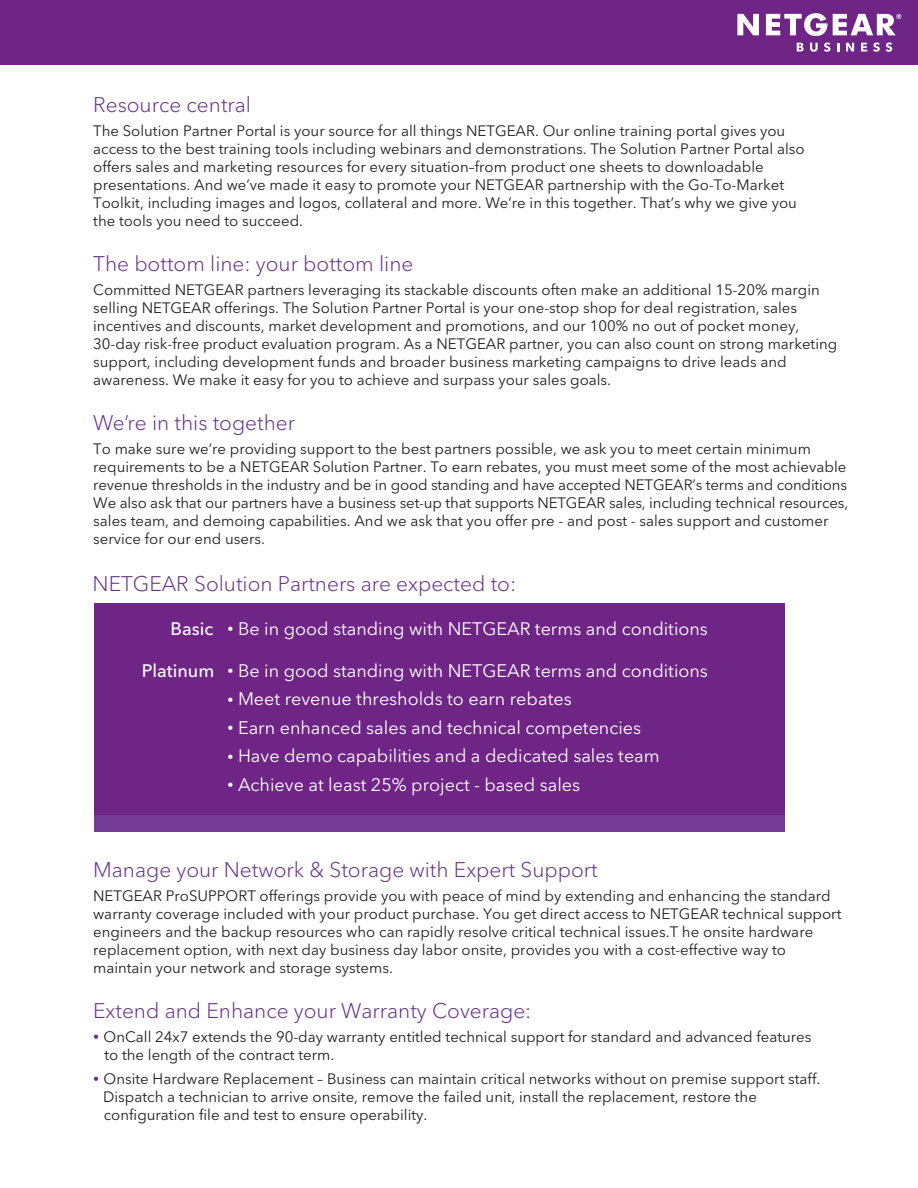
<style>
.page{position:relative;width:918px;height:1188px;background:#fff}
.page>*{position:absolute;margin:0;border:0;box-sizing:border-box;transform-origin:0 0}
.t1{font:300 21px "Avenir Next LT Pro";color:#653088}
.t2{font:18px "Avenir Next LT Pro";color:#fff}
.t3{font:500 18px "Avenir Next LT Pro";color:#fff}
.t4{font:15px/18px "Avenir Next LT Pro";color:#231f20}
.s1{font-size:12px}
.s2{font-size:12px;color:#653088}
</style>
<div class="page">
<div style="left:94px;top:603px;width:690px;height:213px;background:#6e2585"></div>
<div style="left:94px;top:815px;width:690px;height:16px;background:#733b96"></div>
<div style="left:0;top:0;width:918px;height:65px;background:#6e2585"></div>
<svg style="left:797px;top:43px;width:7px;height:8px"></svg>
<svg style="left:810px;top:43px;width:8px;height:9px"></svg>
<svg style="left:824px;top:42px;width:6px;height:10px"></svg>
<svg style="left:837px;top:43px;width:2px;height:8px"></svg>
<svg style="left:846px;top:43px;width:8px;height:8px"></svg>
<svg style="left:861px;top:43px;width:6px;height:8px"></svg>
<svg style="left:873px;top:42px;width:7px;height:10px"></svg>
<svg style="left:886px;top:42px;width:6px;height:10px"></svg>
<svg style="left:833px;top:14px;width:68px;height:21px"></svg>
<svg style="left:766px;top:13px;width:61px;height:23px"></svg>
<svg style="left:737px;top:14px;width:22px;height:21px"></svg>
<h1 class="t1" style="left:93px;top:92px;width:159px">Resource central</h1>
<p class="t4" style="left:93px;top:121px;width:713px">The Solution Partner Portal is your source for all things NETGEAR. Our online training portal gives you access to the best training tools including webinars and demonstrations. The Solution Partner Portal also offers sales and marketing resources for every situation–from product one sheets to downloadable presentations. And we’ve made it easy to promote your NETGEAR partnership with the Go-To-Market Toolkit, including images and logos, collateral and more. We’re in this together. That’s why we give you the tools you need to succeed.</p>
<h1 class="t1" style="left:93px;top:251px;width:322px">The bottom line: your bottom line</h1>
<p class="t4" style="left:93px;top:280px;width:746px">Committed NETGEAR partners leveraging its stackable discounts often make an additional 15-20% margin selling NETGEAR offerings. The Solution Partner Portal is your one-stop shop for deal registration, sales incentives and discounts, market development and promotions, and our 100% no out of pocket money, 30-day risk-free product evaluation program. As a NETGEAR partner, you can also count on strong marketing support, including development funds and broader business marketing campaigns to drive leads and awareness. We make it easy for you to achieve and surpass your sales goals.</p>
<h1 class="t1" style="left:93px;top:410px;width:203px">We’re in this together</h1>
<p class="t4" style="left:93px;top:439px;width:757px">To make sure we’re providing support to the best partners possible, we ask you to meet certain minimum requirements to be a NETGEAR Solution Partner. To earn rebates, you must meet some of the most achievable revenue thresholds in the industry and be in good standing and have accepted NETGEAR’s terms and conditions We also ask that our partners have a business set-up that supports NETGEAR sales, including technical resources, sales team, and demoing capabilities. And we ask that you offer pre - and post - sales support and customer service for our end users.</p>
<h1 class="t1" style="left:93px;top:571px;width:425px">NETGEAR Solution Partners are expected to:</h1>
<p class="t2" style="left:228px;top:613px;width:482px"><span class="s1">•</span> Be in good standing with NETGEAR terms and conditions</p>
<p class="t2" style="left:228px;top:655px;width:482px"><span class="s1">•</span> Be in good standing with NETGEAR terms and conditions</p>
<p class="t2" style="left:228px;top:684px;width:346px"><span class="s1">•</span> Meet revenue thresholds to earn rebates</p>
<p class="t2" style="left:228px;top:712px;width:415px"><span class="s1">•</span> Earn enhanced sales and technical competencies</p>
<p class="t2" style="left:228px;top:741px;width:434px"><span class="s1">•</span> Have demo capabilities and a dedicated sales team</p>
<p class="t2" style="left:228px;top:769px;width:354px"><span class="s1">•</span> Achieve at least 25% project - based sales</p>
<p class="t3" style="left:171px;top:613px;width:44px">Basic</p>
<p class="t3" style="left:142px;top:655px;width:74px">Platinum</p>
<h1 class="t1" style="left:93px;top:858px;width:506px">Manage your Network &amp; Storage with Expert Support</h1>
<p class="t4" style="left:93px;top:887px;width:750px">NETGEAR ProSUPPORT offerings provide you with peace of mind by extending and enhancing the standard warranty coverage included with your product purchase. You get direct access to NETGEAR technical support engineers and the backup resources who can rapidly resolve critical technical issues.T he onsite hardware replacement option, with next day business day labor onsite, provides you with a cost-effective way to maintain your network and storage systems.</p>
<h1 class="t1" style="left:93px;top:999px;width:440px">Extend and Enhance your Warranty Coverage:</h1>
<p class="t4" style="left:104px;top:1028px;width:709px;text-indent:-11px"><span class="s2">•</span> OnCall 24x7 extends the 90-day warranty entitled technical support for standard and advanced features to the length of the contract term.</p>
<p class="t4" style="left:103px;top:1070px;width:719px;text-indent:-10px"><span class="s2">•</span> Onsite Hardware Replacement – Business can maintain critical networks without on premise support staff.<br>Dispatch a technician to arrive onsite, remove the failed unit, install the replacement, restore the configuration file and test to ensure operability.</p>
</div>
